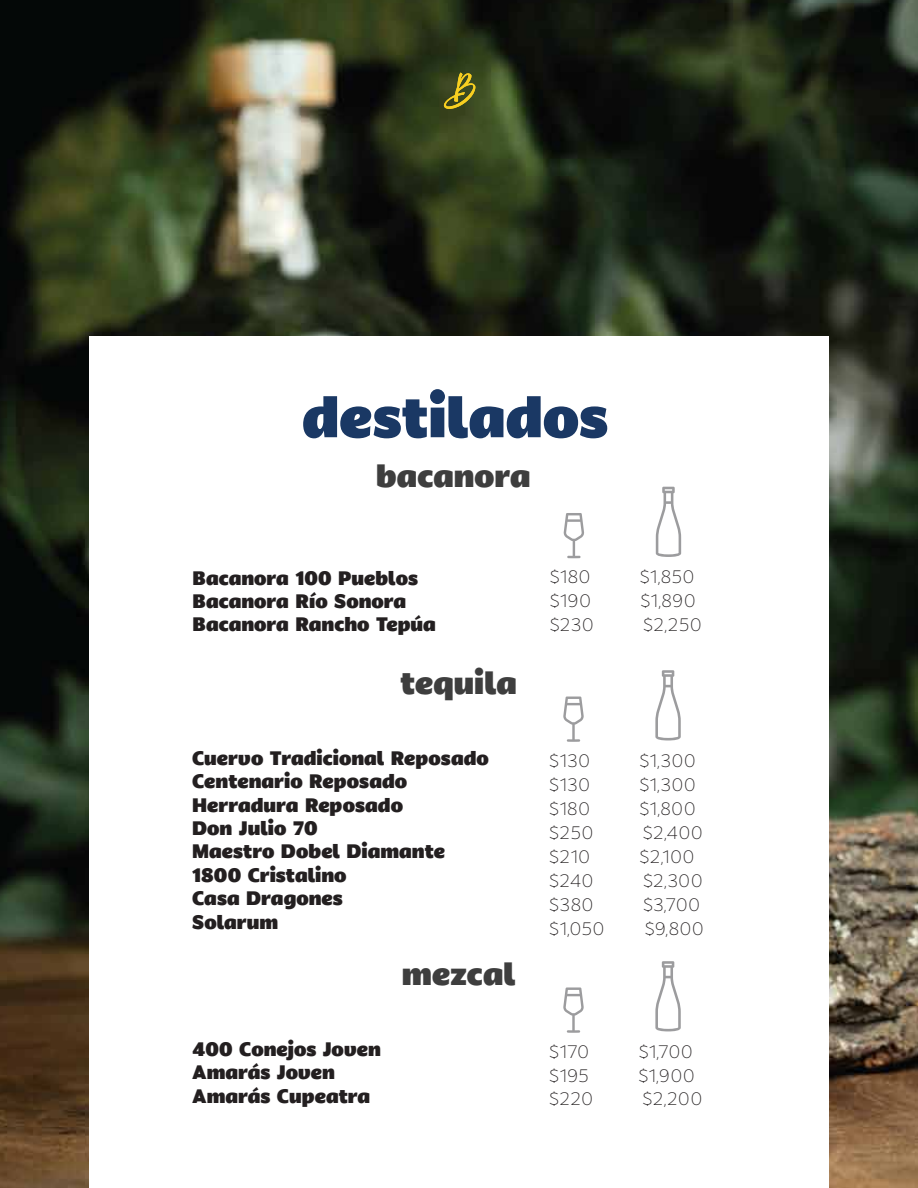
<style>
.page{position:relative;width:918px;height:1188px;background:#fff}
.page>*{position:absolute;margin:0;border:0;box-sizing:border-box;transform-origin:0 0}
.t1{font:900 57px "Anona";color:#1a3864}
.t2{font:900 31.35px "Anona";color:#3e3e3e}
.t3{font:900 19.5px/23.4px "Anona";color:#231f20}
.t4{font:100 18px "Anona";letter-spacing:.01em;color:#231f20}
</style>
<div class="page">
<img style="left:0;top:0;width:918px;height:1188px">
<div style="left:90px;top:337px;width:739px;height:851px;background:#fff"></div>
<svg style="left:656px;top:487px;width:25px;height:70px"></svg>
<svg style="left:563px;top:513px;width:21px;height:45px"></svg>
<svg style="left:655px;top:670px;width:26px;height:70px"></svg>
<svg style="left:563px;top:697px;width:21px;height:45px"></svg>
<svg style="left:655px;top:961px;width:26px;height:70px"></svg>
<svg style="left:563px;top:987px;width:21px;height:46px"></svg>
<svg style="left:444px;top:73px;width:31px;height:36px"></svg>
<h1 class="t1" style="left:302px;top:370px;width:307px">destilados</h1>
<h2 class="t2" style="left:376px;top:450px;width:156px">bacanora</h2>
<p class="t3" style="left:193px;top:566px;width:245px">Bacanora 100 Pueblos<br>Bacanora Río Sonora<br>Bacanora Rancho Tepúa</p>
<p class="t4" style="left:549px;top:564px;width:43px">$180</p>
<p class="t4" style="left:640px;top:564px;width:56px">$1,850</p>
<p class="t4" style="left:549px;top:588px;width:43px">$190</p>
<p class="t4" style="left:640px;top:588px;width:57px">$1,890</p>
<p class="t4" style="left:549px;top:612px;width:46px">$230</p>
<p class="t4" style="left:643px;top:612px;width:60px">$2,250</p>
<h2 class="t2" style="left:401px;top:657px;width:118px">tequila</h2>
<p class="t3" style="left:192px;top:746px;width:298px">Cuervo Tradicional Reposado<br>Centenario Reposado<br>Herradura Reposado<br>Don Julio 70<br>Maestro Dobel Diamante<br>1800 Cristalino<br>Casa Dragones<br>Solarum</p>
<p class="t4" style="left:549px;top:748px;width:43px">$130</p>
<p class="t4" style="left:639px;top:748px;width:58px">$1,300</p>
<p class="t4" style="left:549px;top:772px;width:43px">$130</p>
<p class="t4" style="left:639px;top:772px;width:58px">$1,300</p>
<p class="t4" style="left:549px;top:796px;width:43px">$180</p>
<p class="t4" style="left:639px;top:796px;width:58px">$1,800</p>
<p class="t4" style="left:549px;top:820px;width:46px">$250</p>
<p class="t4" style="left:643px;top:820px;width:62px">$2,400</p>
<p class="t4" style="left:549px;top:844px;width:43px">$210</p>
<p class="t4" style="left:639px;top:844px;width:57px">$2,100</p>
<p class="t4" style="left:549px;top:868px;width:46px">$240</p>
<p class="t4" style="left:643px;top:868px;width:62px">$2,300</p>
<p class="t4" style="left:549px;top:892px;width:46px">$380</p>
<p class="t4" style="left:643px;top:892px;width:59px">$3,700</p>
<p class="t4" style="left:549px;top:916px;width:57px">$1,050</p>
<p class="t4" style="left:645px;top:916px;width:61px">$9,800</p>
<h2 class="t2" style="left:402px;top:948px;width:115px">mezcal</h2>
<p class="t3" style="left:192px;top:1037px;width:190px">400 Conejos Joven<br>Amarás Joven<br>Amarás Cupeatra</p>
<p class="t4" style="left:549px;top:1039px;width:42px">$170</p>
<p class="t4" style="left:638px;top:1039px;width:56px">$1,700</p>
<p class="t4" style="left:549px;top:1063px;width:42px">$195</p>
<p class="t4" style="left:638px;top:1063px;width:58px">$1,900</p>
<p class="t4" style="left:549px;top:1087px;width:46px">$220</p>
<p class="t4" style="left:642px;top:1087px;width:62px">$2,200</p>
</div>
